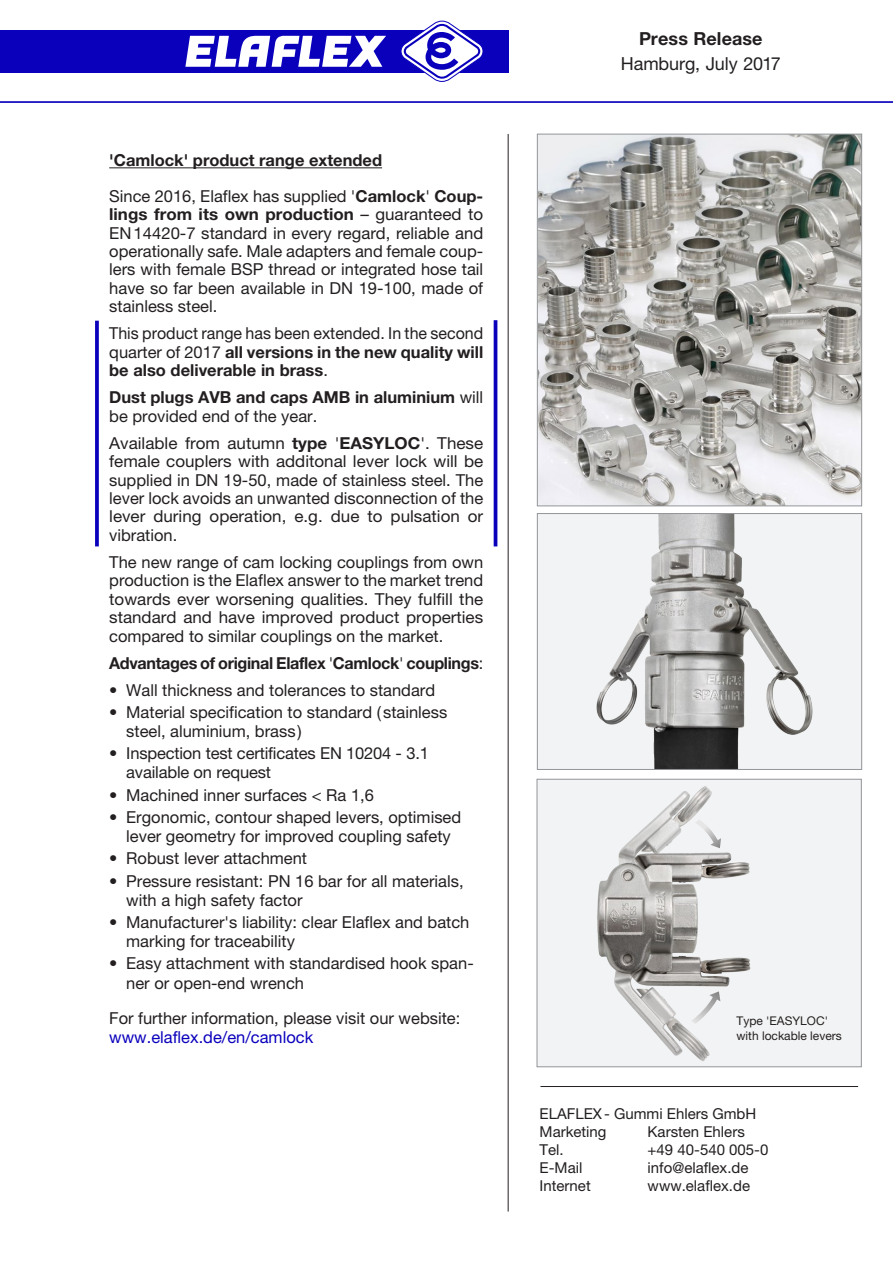
<style>
.page{position:relative;width:893px;height:1263px;background:#fff}
.page>*{position:absolute;margin:0;border:0;box-sizing:border-box;transform-origin:0 0}
.t1{font:18px/25.5px "Helvetica Neue LTW1 G";letter-spacing:-.005em;color:#231f20;text-align:center}
.Fließtext_D{font:16.5px/18.5px "Helvetica Neue LTW1 G";color:#231f20}
.Fließtext_D-2{font:700 16.5px/18.5px "Helvetica Neue LTW1 G";color:#231f20}
.Fließtext_D-3{font:700 16.5px "Helvetica Neue LTW1 G";letter-spacing:-.02em;color:#231f20}
.Fließtext_D-4{font:16.5px "Helvetica Neue LTW1 G";color:#0a00bc}
.t2{font:15px/18px "Helvetica Neue LTW1 G";color:#231f20}
.t3{font:12px/14.4px "Helvetica Neue LTW1 G";color:#231f20}
.s1{font-weight:700}
.s2{font-weight:400}
</style>
<div class="page">
<div style="left:0;top:30px;width:508px;height:43px;background:#0a00bc"></div>
<svg style="left:401px;top:21px;width:82px;height:61px"></svg>
<svg style="left:185px;top:35px;width:201px;height:32px"></svg>
<hr style="left:508px;top:134px;width:1px;height:1077px;background:#231f20">
<hr style="left:540px;top:1086px;width:318px;height:1px;background:#231f20">
<hr style="left:0;top:101px;width:893px;height:2px;background:#0a00bc">
<hr style="left:109px;top:167px;width:273px;height:1px;background:#231f20">
<img style="left:539px;top:136px;width:321px;height:368px">
<div style="left:537px;top:134px;width:325px;height:372px;border:1px solid #939598"></div>
<div style="left:537px;top:513px;width:325px;height:256px;background:#f2f3f4"></div>
<img style="left:596px;top:515px;width:217px;height:253px">
<div style="left:537px;top:513px;width:325px;height:257px;border:1px solid #939598"></div>
<div style="left:537px;top:779px;width:324px;height:288px;background:#f2f3f4"></div>
<img style="left:597px;top:786px;width:154px;height:275px">
<div style="left:537px;top:779px;width:324px;height:288px;border:1px solid #939598"></div>
<svg style="left:95px;top:321px;width:4px;height:225px"></svg>
<hr style="left:494px;top:320px;width:3px;height:226px;background:#0a00bc">
<svg style="left:695px;top:819px;width:26px;height:29px"></svg>
<svg style="left:691px;top:991px;width:29px;height:33px"></svg>
<p class="Fließtext_D-2" style="left:109px;top:151px;width:274px">'Camlock' product range extended</p>
<p class="Fließtext_D" style="left:109px;top:186px;width:376px;text-align:justify">Since 2016, Elaflex has supplied '<span class="s1">Camlock</span>' <span class="s1">Coup&shy;lings from its own production</span> – guaranteed to EN14420-7 standard in every regard, reliable and operationally safe. Male adapters and female coup&shy;lers with female BSP thread or integrated hose tail have so far been available in DN 19-100, made of stainless steel.</p>
<p class="Fließtext_D" style="left:109px;top:324px;width:376px;text-align:justify">This product range has been extended. In the second quarter of 2017 <span class="s1">all versions in the new quality will be also deliverable in brass</span>.</p>
<p class="Fließtext_D-2" style="left:109px;top:388px;width:376px">Dust plugs AVB and caps AMB in aluminium <span class="s2">will be provided end of the year.</span></p>
<p class="Fließtext_D" style="left:109px;top:433px;width:376px;text-align:justify">Available from autumn <span class="s1">type</span> '<span class="s1">EASYLOC</span>'. These female couplers with additonal lever lock will be supplied in DN 19-50, made of stainless steel. The lever lock avoids an unwanted disconnection of the lever during operation, e.g. due to pulsation or vibration.</p>
<p class="Fließtext_D" style="left:109px;top:553px;width:376px;text-align:justify">The new range of cam locking couplings from own production is the Elaflex answer to the market trend towards ever worsening qualities. They fulfill the standard and have improved product properties compared to similar couplings on the market.</p>
<p class="Fließtext_D-3" style="left:109px;top:652px;width:376px">Advantages of original Elaflex <span class="s2">'</span>Camlock<span class="s2">'</span> couplings<span class="s2">:</span></p>
<p class="Fließtext_D" style="left:109px;top:680px;width:327px">• Wall thickness and tolerances to standard</p>
<p class="Fließtext_D" style="left:126px;top:703px;width:323px;text-indent:-17px">• Material specification to standard (stainless steel, aluminium, brass)</p>
<p class="Fließtext_D" style="left:126px;top:744px;width:304px;text-indent:-17px">• Inspection test certificates EN 10204 - 3.1 available on request</p>
<p class="Fließtext_D" style="left:109px;top:785px;width:266px">• Machined inner surfaces &lt; Ra 1,6</p>
<p class="Fließtext_D" style="left:109px;top:808px;width:353px;text-align:center">• Ergonomic, contour shaped levers, optimised lever geometry for improved coupling safety</p>
<p class="Fließtext_D" style="left:109px;top:849px;width:199px">• Robust lever attachment</p>
<p class="Fließtext_D" style="left:126px;top:872px;width:339px;text-indent:-17px">• Pressure resistant: PN 16 bar for all materials, with a high safety factor</p>
<p class="Fließtext_D" style="left:126px;top:913px;width:345px;text-indent:-17px">• Manufacturer's liability: clear Elaflex and batch marking for traceability</p>
<p class="Fließtext_D" style="left:126px;top:953px;width:349px;line-height:19.8px;text-indent:-17px">• Easy attachment with standardised hook span&shy;ner or open-end wrench</p>
<p class="Fließtext_D" style="left:109px;top:1009px;width:353px">For further information, please visit our website:</p>
<p class="Fließtext_D-4" style="left:109px;top:1026px;width:206px">www.elaflex.de/en/camlock</p>
<p class="t1" style="left:621px;top:26px;width:162px"><span class="s1">Press Release<br></span>Hamburg, July 2017</p>
<p class="t3" style="left:736px;top:1014px;width:107px">Type 'EASYLOC' with lockable levers</p>
<p class="t2" style="left:540px;top:1104px;width:218px">ELAFLEX- Gummi Ehlers GmbH<br>Marketing</p>
<p class="t2" style="left:648px;top:1122px;width:99px">Karsten Ehlers</p>
<p class="t2" style="left:540px;top:1140px;width:26px">Tel.</p>
<p class="t2" style="left:648px;top:1140px;width:122px">+49 40-540 005-0</p>
<p class="t2" style="left:540px;top:1158px;width:44px">E-Mail</p>
<p class="t2" style="left:648px;top:1158px;width:102px">info@elaflex.de</p>
<p class="t2" style="left:540px;top:1176px;width:53px">Internet</p>
<p class="t2" style="left:648px;top:1176px;width:104px">www.elaflex.de</p>
</div>
